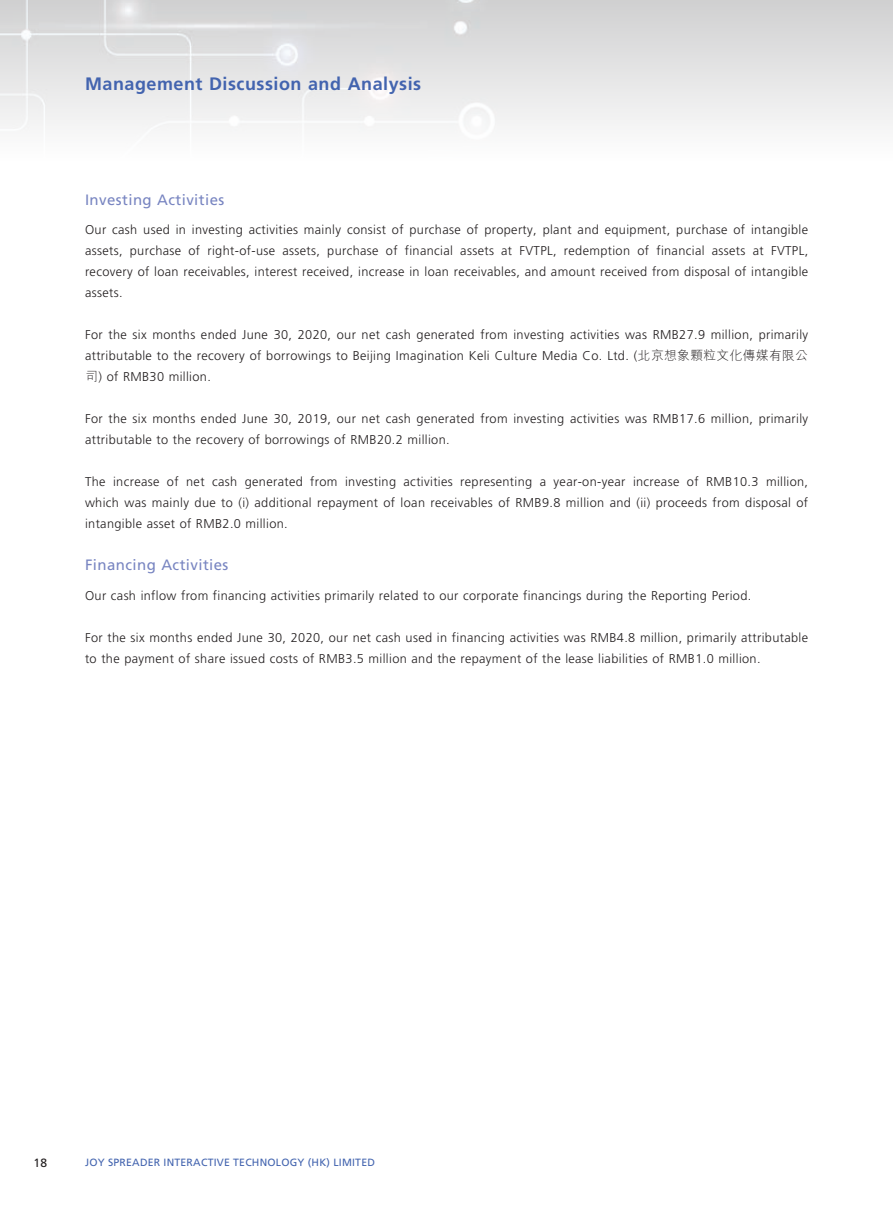
<style>
.page{position:relative;width:893px;height:1212px;background:#fff}
.page>*{position:absolute;margin:0;border:0;box-sizing:border-box;transform-origin:0 0}
.t1{font:700 18px "Frutiger LT Std";letter-spacing:.03em;color:#4364af}
.t2{font:15px "Frutiger LT Std";letter-spacing:.03em;color:#7885c1}
.t3{font:300 12.75px/21px "Frutiger LT Std";letter-spacing:.03em;color:#231f20;text-align:justify}
.t4{font:12px "Frutiger LT Std";color:#231f20}
.t5{font:10.5px "Frutiger LT Std";letter-spacing:.02em;color:#4364af}
.s1{font-family:"M Hei HK"}
</style>
<div class="page">
<h1 class="t1" style="left:85px;top:74px;width:338px">Management Discussion and Analysis</h1>
<p class="t2" style="left:85px;top:191px;width:141px">Investing Activities</p>
<p class="t3" style="left:85px;top:220px;width:725px">Our cash used in investing activities mainly consist of purchase of property, plant and equipment, purchase of intangible assets, purchase of right-of-use assets, purchase of financial assets at FVTPL, redemption of financial assets at FVTPL, recovery of loan receivables, interest received, increase in loan receivables, and amount received from disposal of intangible assets.</p>
<p class="t3" style="left:85px;top:325px;width:725px">For the six months ended June 30, 2020, our net cash generated from investing activities was RMB27.9 million, primarily attributable to the recovery of borrowings to Beijing Imagination Keli Culture Media Co. Ltd. (<span class="s1">北京想象顆粒文化傳媒有限公司</span>) of RMB30 million.</p>
<p class="t3" style="left:85px;top:409px;width:725px">For the six months ended June 30, 2019, our net cash generated from investing activities was RMB17.6 million, primarily attributable to the recovery of borrowings of RMB20.2 million.</p>
<p class="t3" style="left:85px;top:472px;width:725px">The increase of net cash generated from investing activities representing a year-on-year increase of RMB10.3 million, which was mainly due to (i) additional repayment of loan receivables of RMB9.8 million and (ii) proceeds from disposal of intangible asset of RMB2.0 million.</p>
<p class="t2" style="left:85px;top:556px;width:145px">Financing Activities</p>
<p class="t3" style="left:85px;top:585px;width:668px">Our cash inflow from financing activities primarily related to our corporate financings during the Reporting Period.</p>
<p class="t3" style="left:85px;top:627px;width:725px">For the six months ended June 30, 2020, our net cash used in financing activities was RMB4.8 million, primarily attributable to the payment of share issued costs of RMB3.5 million and the repayment of the lease liabilities of RMB1.0 million.</p>
<p class="t4" style="left:34px;top:1155px;width:15px">18</p>
<p class="t5" style="left:85px;top:1156px;width:291px">JOY SPREADER INTERACTIVE TECHNOLOGY (HK) LIMITED</p>
</div>
